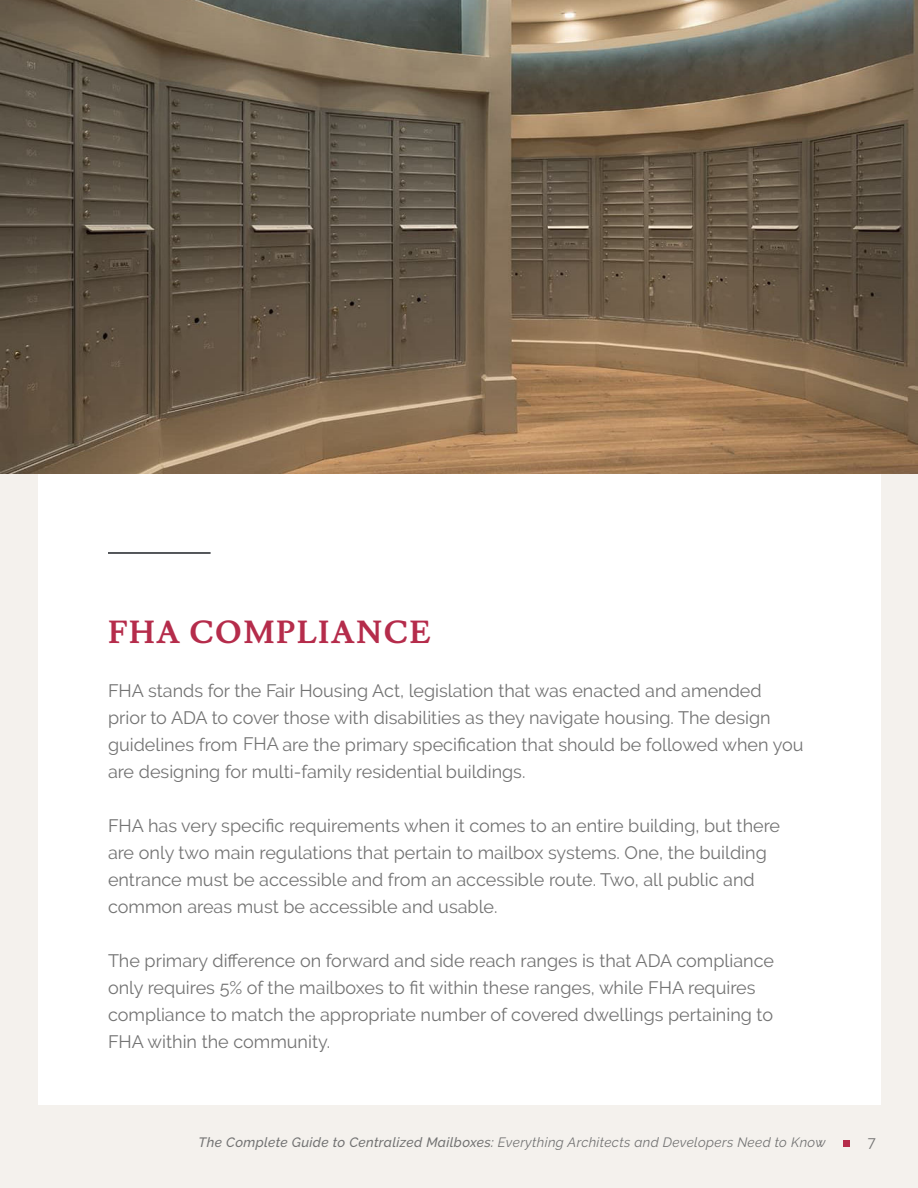
<style>
.page{position:relative;width:918px;height:1188px;background:#f4f1ed}
.page>*{position:absolute;margin:0;border:0;box-sizing:border-box;transform-origin:0 0}
.t1{font:700 31.5px "Lusitana";letter-spacing:.05em;color:#b52c4b}
.t2{font:18px/27px "Raleway";color:#737373}
.t3{font:15px "Raleway";color:#737373}
.t4{font:italic 13.5px "Raleway";letter-spacing:.025em;color:#737373}
.s1{color:#757575}
.s2{font-weight:500}
</style>
<div class="page">
<div style="left:38px;top:37px;width:842px;height:1067px;background:#fff"></div>
<svg style="left:843px;top:1140px;width:6px;height:6px"></svg>
<hr style="left:108px;top:552px;width:103px;height:2px;background:#1e2127">
<img style="left:0;top:0;width:918px;height:473px">
<h1 class="t1" style="left:108px;top:619px;width:324px">FHA COMPLIANCE</h1>
<p class="t2" style="left:108px;top:679px;width:697px">FHA stands for the Fair Housing Act, legislation that was enacted and amended prior to ADA to cover those with disabilities as they navigate housing. The design guidelines from <span class="s1">FHA</span> are the primary specification that should be followed when you are designing for multi-family residential buildings.</p>
<p class="t2" style="left:108px;top:812px;width:674px">FHA has very specific requirements when it comes to an entire building, but there are only two main regulations that pertain to mailbox systems. One, the building entrance must be accessible and from an accessible route. Two, all public and common areas must be accessible and usable.</p>
<p class="t2" style="left:108px;top:947px;width:668px">The primary difference on forward and side reach ranges is that ADA compliance only requires 5% of the mailboxes to fit within these ranges, while FHA requires compliance to match the appropriate number of covered dwellings pertaining to FHA within the community.</p>
<p class="t4" style="left:199px;top:1137px;width:628px"><span class="s2">The Complete Guide to Centralized Mailboxes:</span> Everything Architects and Developers Need to Know</p>
<p class="t3" style="left:868px;top:1136px;width:10px">7</p>
</div>
